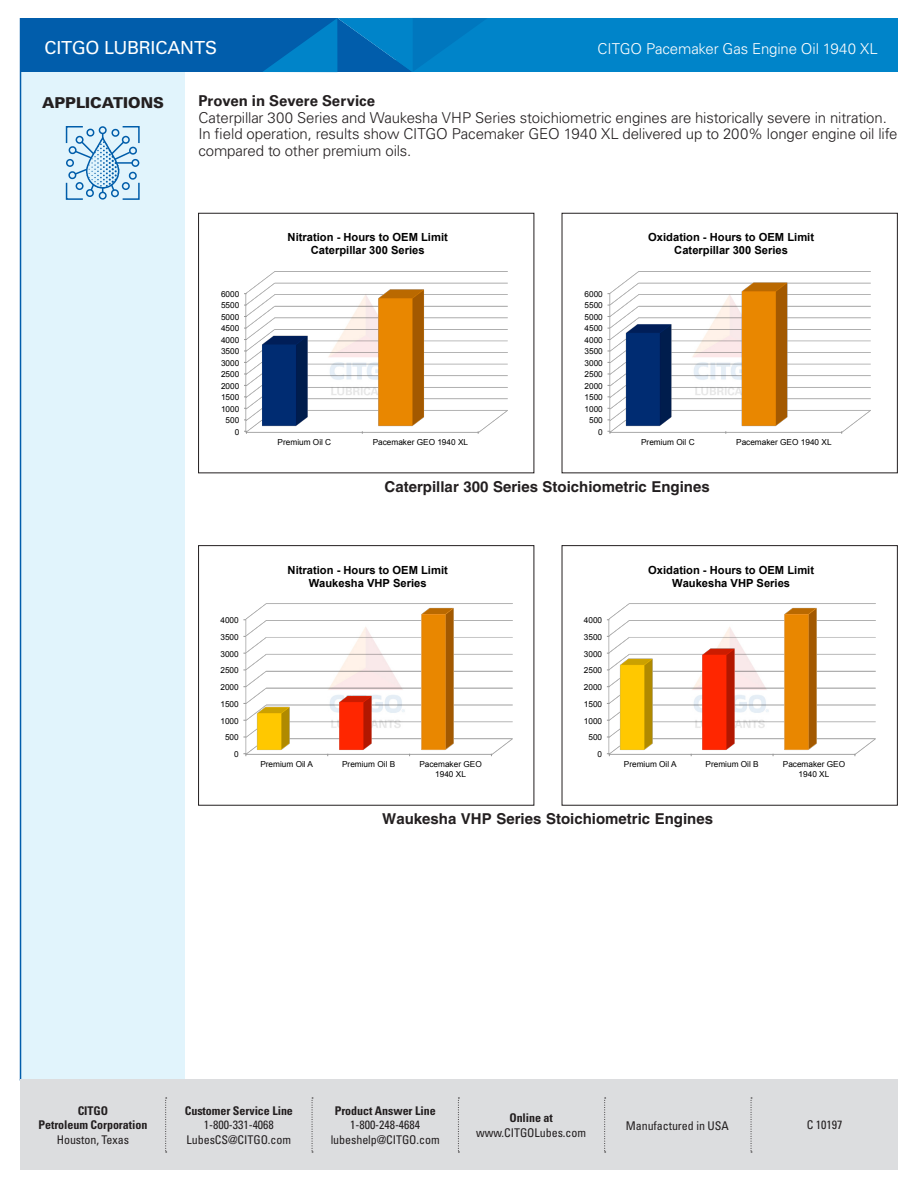
<style>
.page{position:relative;width:918px;height:1188px;background:#fff}
.page>*{position:absolute;margin:0;border:0;box-sizing:border-box;transform-origin:0 0}
.Headers{font:18px "Univers LT Std";letter-spacing:-.01em;color:#fff}
.t1{font:300 15px/16.5px "Univers LT Std";letter-spacing:-.01em;color:#231f20}
.t2{font:700 15px "Helvetica LT Std";color:#231f20}
.Headers-2{font:300 15px "Univers LT Std";letter-spacing:-.01em;color:#fff}
.t3{font:700 15px "Univers LT Std";color:#231f20}
.Headers-3{font:900 15px "Univers LT Std";color:#231f20}
.t4{font:condensed 12px/14.4px "Univers LT Std";letter-spacing:-.005em;color:#231f20;text-align:center}
.t5{font:700 condensed 12px/14.4px "Univers LT Std";letter-spacing:-.005em;color:#231f20;text-align:center}
.t6{font:700 11.25px/13px "Arial";color:#000;text-align:center}
.t7{font:8.25px/9.8px "Arial";color:#000;text-align:center}
.s1{font-weight:400}
.s2{font-weight:700}
</style>
<div class="page">
<div style="left:21px;top:65px;width:164px;height:1015px;background:#e1f4fc"></div>
<hr style="left:20px;top:18px;width:1px;height:1062px;background:#015dab">
<hr style="left:20px;top:1079px;width:878px;height:2px;background:#015dab">
<div style="left:21px;top:18px;width:316px;height:54px;background:#015dab"></div>
<div style="left:396px;top:18px;width:502px;height:54px;background:#0084c9"></div>
<svg style="left:263px;top:18px;width:223px;height:54px"></svg>
<svg style="left:66px;top:126px;width:74px;height:74px"></svg>
<div style="left:20px;top:1080px;width:878px;height:90px;background:#dcdddf"></div>
<svg style="left:751px;top:1098px;width:1px;height:55px"></svg>
<svg style="left:604px;top:1098px;width:2px;height:55px"></svg>
<svg style="left:458px;top:1098px;width:1px;height:55px"></svg>
<svg style="left:312px;top:1098px;width:1px;height:55px"></svg>
<svg style="left:165px;top:1098px;width:2px;height:55px"></svg>
<img style="left:609px;top:603px;width:267px;height:152px">
<div style="left:562px;top:545px;width:336px;height:261px;border:1px solid #231f20"></div>
<img style="left:245px;top:603px;width:268px;height:152px">
<div style="left:198px;top:545px;width:336px;height:261px;border:1px solid #231f20"></div>
<img style="left:609px;top:271px;width:262px;height:161px">
<div style="left:562px;top:213px;width:336px;height:260px;border:1px solid #231f20"></div>
<img style="left:244px;top:294px;width:236px;height:140px">
<img style="left:246px;top:271px;width:262px;height:161px">
<div style="left:198px;top:213px;width:336px;height:260px;border:1px solid #231f20"></div>
<p class="Headers" style="left:45px;top:37px;width:174px">CITGO LUBRICANTS</p>
<p class="Headers-2" style="left:598px;top:40px;width:282px">CITGO Pacemaker Gas Engine Oil 1940 XL</p>
<p class="Headers-3" style="left:42px;top:93px;width:123px">APPLICATIONS</p>
<p class="t3" style="left:198px;top:92px;width:178px">Proven in Severe Service</p>
<p class="t1" style="left:198px;top:109px;width:701px">Caterpillar 300 Series and Waukesha VHP Series stoichiometric engines are historically severe in nitration.<br>In field operation, results show CITGO Pacemaker GEO 1940 XL delivered up to 200% longer engine oil life compared to other premium oils.</p>
<p class="t6" style="left:288px;top:231px;width:162px">Nitration - Hours to OEM Limit<br>Caterpillar 300 Series</p>
<p class="t6" style="left:648px;top:231px;width:167px">Oxidation - Hours to OEM Limit<br>Caterpillar 300 Series</p>
<p class="t7" style="left:221px;top:289px;width:20px">6000</p>
<p class="t7" style="left:585px;top:289px;width:20px">6000</p>
<p class="t7" style="left:221px;top:301px;width:20px">5500</p>
<p class="t7" style="left:585px;top:301px;width:20px">5500</p>
<p class="t7" style="left:221px;top:312px;width:20px">5000</p>
<p class="t7" style="left:585px;top:312px;width:20px">5000</p>
<p class="t7" style="left:221px;top:324px;width:20px">4500</p>
<p class="t7" style="left:585px;top:324px;width:20px">4500</p>
<p class="t7" style="left:221px;top:335px;width:20px">4000</p>
<p class="t7" style="left:585px;top:335px;width:20px">4000</p>
<p class="t7" style="left:221px;top:347px;width:20px">3500</p>
<p class="t7" style="left:585px;top:347px;width:20px">3500</p>
<p class="t7" style="left:221px;top:358px;width:20px">3000</p>
<p class="t7" style="left:585px;top:358px;width:20px">3000</p>
<p class="t7" style="left:221px;top:370px;width:20px">2500</p>
<p class="t7" style="left:585px;top:370px;width:20px">2500</p>
<p class="t7" style="left:221px;top:381px;width:20px">2000</p>
<p class="t7" style="left:585px;top:381px;width:20px">2000</p>
<p class="t7" style="left:221px;top:392px;width:20px">1500</p>
<p class="t7" style="left:585px;top:392px;width:20px">1500</p>
<p class="t7" style="left:221px;top:404px;width:20px">1000</p>
<p class="t7" style="left:585px;top:404px;width:20px">1000</p>
<p class="t7" style="left:226px;top:415px;width:15px">500</p>
<p class="t7" style="left:589px;top:415px;width:15px">500</p>
<p class="t7" style="left:235px;top:427px;width:6px">0</p>
<p class="t7" style="left:598px;top:427px;width:6px">0</p>
<p class="t7" style="left:278px;top:437px;width:55px">Premium Oil C</p>
<p class="t7" style="left:373px;top:437px;width:97px">Pacemaker GEO 1940 XL</p>
<p class="t7" style="left:641px;top:437px;width:55px">Premium Oil C</p>
<p class="t7" style="left:736px;top:437px;width:97px">Pacemaker GEO 1940 XL</p>
<p class="t2" style="left:385px;top:478px;width:327px">Caterpillar 300 Series Stoichiometric Engines</p>
<p class="t6" style="left:288px;top:564px;width:162px">Nitration - Hours to OEM Limit<br>Waukesha VHP Series</p>
<p class="t6" style="left:648px;top:564px;width:167px">Oxidation - Hours to OEM Limit<br>Waukesha VHP Series</p>
<p class="t7" style="left:220px;top:615px;width:20px">4000</p>
<p class="t7" style="left:584px;top:615px;width:20px">4000</p>
<p class="t7" style="left:220px;top:632px;width:20px">3500</p>
<p class="t7" style="left:584px;top:632px;width:20px">3500</p>
<p class="t7" style="left:220px;top:649px;width:20px">3000</p>
<p class="t7" style="left:584px;top:649px;width:20px">3000</p>
<p class="t7" style="left:220px;top:666px;width:20px">2500</p>
<p class="t7" style="left:584px;top:666px;width:20px">2500</p>
<p class="t7" style="left:220px;top:682px;width:20px">2000</p>
<p class="t7" style="left:584px;top:682px;width:20px">2000</p>
<p class="t7" style="left:220px;top:699px;width:20px">1500</p>
<p class="t7" style="left:584px;top:699px;width:20px">1500</p>
<p class="t7" style="left:220px;top:716px;width:20px">1000</p>
<p class="t7" style="left:584px;top:716px;width:20px">1000</p>
<p class="t7" style="left:225px;top:733px;width:15px">500</p>
<p class="t7" style="left:588px;top:733px;width:15px">500</p>
<p class="t7" style="left:234px;top:749px;width:6px">0</p>
<p class="t7" style="left:598px;top:749px;width:6px">0</p>
<p class="t7" style="left:260px;top:759px;width:54px">Premium Oil A</p>
<p class="t7" style="left:342px;top:759px;width:55px">Premium Oil B</p>
<p class="t7" style="left:419px;top:759px;width:64px">Pacemaker GEO<br>1940 XL</p>
<p class="t7" style="left:624px;top:759px;width:54px">Premium Oil A</p>
<p class="t7" style="left:706px;top:759px;width:55px">Premium Oil B</p>
<p class="t7" style="left:783px;top:759px;width:64px">Pacemaker GEO<br>1940 XL</p>
<p class="t2" style="left:382px;top:810px;width:332px">Waukesha VHP Series Stoichiometric Engines</p>
<p class="t5" style="left:39px;top:1103px;width:110px">CITGO<br>Petroleum Corporation<br><span class="s1">Houston, Texas</span></p>
<p class="t5" style="left:185px;top:1103px;width:110px">Customer Service Line</p>
<p class="t4" style="left:204px;top:1118px;width:71px">1-800-331-4068</p>
<p class="t4" style="left:187px;top:1132px;width:106px">LubesCS@CITGO.com</p>
<p class="t4" style="left:331px;top:1103px;width:111px"><span class="s2">Product Answer Line<br></span>1-800-248-4684 lubeshelp@CITGO.com</p>
<p class="t4" style="left:476px;top:1111px;width:111px"><span class="s2">Online at </span>www.CITGOLubes.com</p>
<p class="t4" style="left:807px;top:1118px;width:37px">C 10197</p>
<p class="t4" style="left:626px;top:1118px;width:104px">Manufactured in USA</p>
</div>
